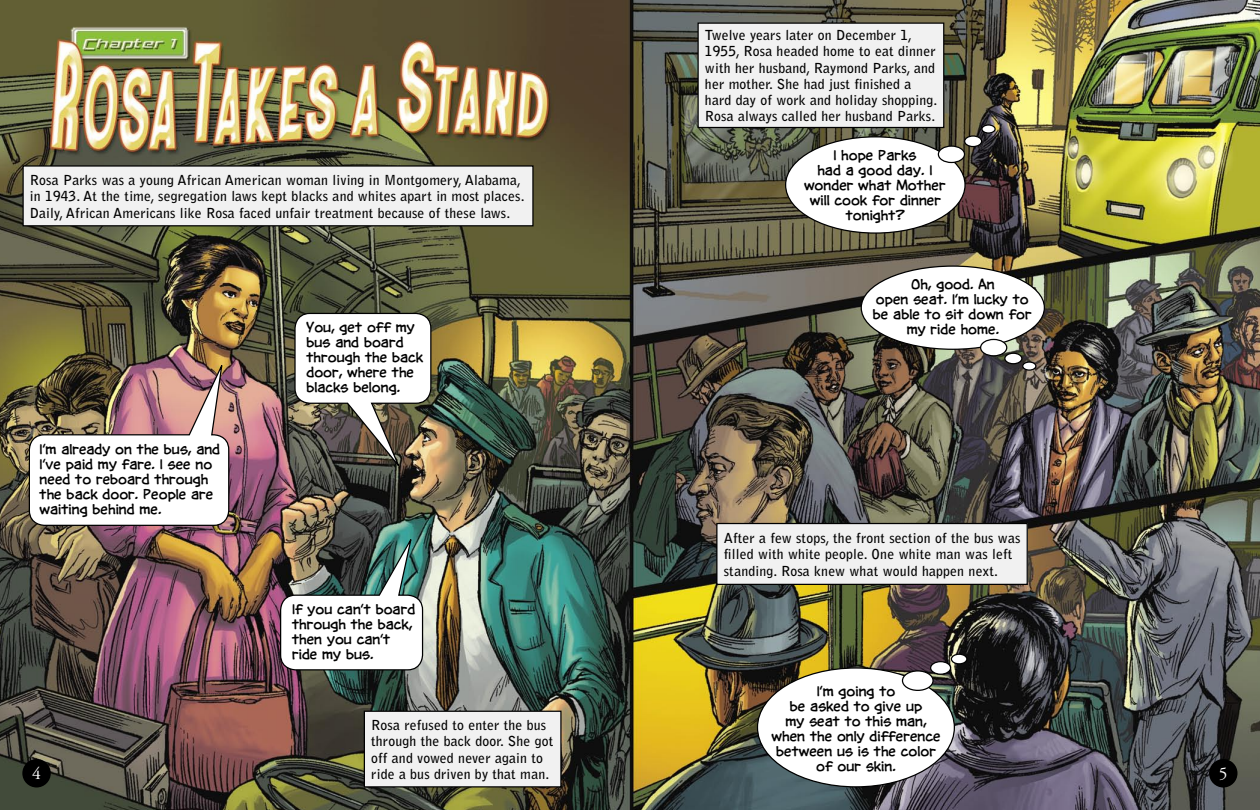
<style>
.page{position:relative;width:1260px;height:810px;background:#fff}
.page>*{position:absolute;margin:0;border:0;box-sizing:border-box;transform-origin:0 0}
.t1{font:17.5px "Adobe Garamond";color:#fff}
.narrative{font:700 13.75px/16.2px "Bell Gothic";letter-spacing:.01em;color:#000}
.dialogue{font:12.5px/15px "CC Tim Sale Lower PDD Regular";color:#000;text-align:center}
</style>
<div class="page">
<img style="left:0;top:0;width:1260px;height:810px">
<div style="left:22px;top:759px;width:29px;height:29px;background:#000;border-radius:50%"></div>
<div style="left:1209px;top:759px;width:29px;height:29px;background:#000;border-radius:50%"></div>
<div style="left:23px;top:166px;width:510px;height:60px;background:#f1f1f1"></div>
<div style="left:22px;top:165px;width:512px;height:61px;border:1px solid #000"></div>
<img style="left:279px;top:532px;width:145px;height:138px">
<img style="left:28px;top:357px;width:202px;height:168px">
<svg style="left:294px;top:312px;width:138px;height:161px"></svg>
<div style="left:786px;top:137px;width:179px;height:96px;background:#fff;border-radius:50%"></div>
<div style="left:938px;top:146px;width:27px;height:16px;background:#fff;border-radius:50%"></div>
<div style="left:938px;top:145px;width:27px;height:18px;border:1px solid #000;border-radius:50%"></div>
<svg style="left:965px;top:136px;width:17px;height:11px"></svg>
<div style="left:964px;top:135px;width:18px;height:12px;border:1px solid #000;border-radius:50%"></div>
<svg style="left:982px;top:125px;width:13px;height:8px"></svg>
<div style="left:981px;top:124px;width:15px;height:10px;border:1px solid #000;border-radius:50%"></div>
<div style="left:861px;top:266px;width:183px;height:83px;background:#fff;border-radius:50%"></div>
<div style="left:981px;top:339px;width:26px;height:17px;background:#fff;border-radius:50%"></div>
<div style="left:980px;top:339px;width:27px;height:17px;border:1px solid #000;border-radius:50%"></div>
<div style="left:1005px;top:353px;width:17px;height:11px;background:#fff;border-radius:50%"></div>
<div style="left:1004px;top:353px;width:18px;height:11px;border:1px solid #000;border-radius:50%"></div>
<svg style="left:1023px;top:362px;width:13px;height:8px"></svg>
<div style="left:1022px;top:361px;width:14px;height:10px;border:1px solid #000;border-radius:50%"></div>
<div style="left:717px;top:524px;width:310px;height:60px;background:#f1f1f1"></div>
<div style="left:716px;top:523px;width:312px;height:62px;border:1px solid #000"></div>
<div style="left:757px;top:668px;width:197px;height:119px;background:#fff;border-radius:50%"></div>
<div style="left:902px;top:671px;width:31px;height:19px;background:#fff;border-radius:50%"></div>
<div style="left:902px;top:670px;width:32px;height:21px;border:1px solid #000;border-radius:50%"></div>
<div style="left:931px;top:662px;width:20px;height:12px;background:#fff;border-radius:50%"></div>
<div style="left:930px;top:661px;width:21px;height:14px;border:1px solid #000;border-radius:50%"></div>
<div style="left:951px;top:654px;width:16px;height:10px;background:#fff;border-radius:50%"></div>
<div style="left:951px;top:654px;width:17px;height:10px;border:1px solid #000;border-radius:50%"></div>
<div style="left:364px;top:711px;width:197px;height:76px;background:#f1f1f1"></div>
<div style="left:364px;top:711px;width:198px;height:76px;border:1px solid #000"></div>
<div style="left:698px;top:23px;width:246px;height:105px;background:#f1f1f1"></div>
<div style="left:697px;top:23px;width:247px;height:105px;border:1px solid #000"></div>
<p class="narrative" style="left:30px;top:172px;width:496px">Rosa Parks was a young African American woman living in Montgomery, Alabama, in 1943. At the time, segregation laws kept blacks and whites apart in most places.<br>Daily, African Americans like Rosa faced unfair treatment because of these laws.</p>
<p class="dialogue" style="left:40px;top:440px;width:182px;text-align:left">I’m already on the bus, and<br>I’ve paid my fare. I see no need to reboard through the back door. People are waiting behind me.</p>
<p class="dialogue" style="left:307px;top:319px;width:118px;text-align:left">You, get off my bus and board through the back door, where the blacks belong.</p>
<p class="dialogue" style="left:292px;top:601px;width:125px;text-align:left">If you can’t board through the back, then you can’t ride my bus.</p>
<p class="narrative" style="left:705px;top:27px;width:234px">Twelve years later on December 1, 1955, Rosa headed home to eat dinner with her husband, Raymond Parks, and her mother. She had just finished a hard day of work and holiday shopping.<br>Rosa always called her husband Parks.</p>
<p class="dialogue" style="left:804px;top:147px;width:143px">I hope Parks<br>had a good day. I wonder what Mother will cook for dinner tonight?</p>
<p class="dialogue" style="left:873px;top:276px;width:160px">Oh, good. An<br>open seat. I’m lucky to be able to sit down for my ride home.</p>
<p class="narrative" style="left:724px;top:530px;width:298px">After a few stops, the front section of the bus was filled with white people. One white man was left standing. Rosa knew what would happen next.</p>
<p class="dialogue" style="left:772px;top:683px;width:171px">I’m going to<br>be asked to give up<br>my seat to this man, when the only difference between us is the color of our skin.</p>
<p class="narrative" style="left:371px;top:717px;width:184px">Rosa refused to enter the bus through the back door. She got off and vowed never again to ride a bus driven by that man.</p>
<p class="t1" style="left:32px;top:764px;width:10px">4</p>
<p class="t1" style="left:1219px;top:764px;width:10px">5</p>
</div>
